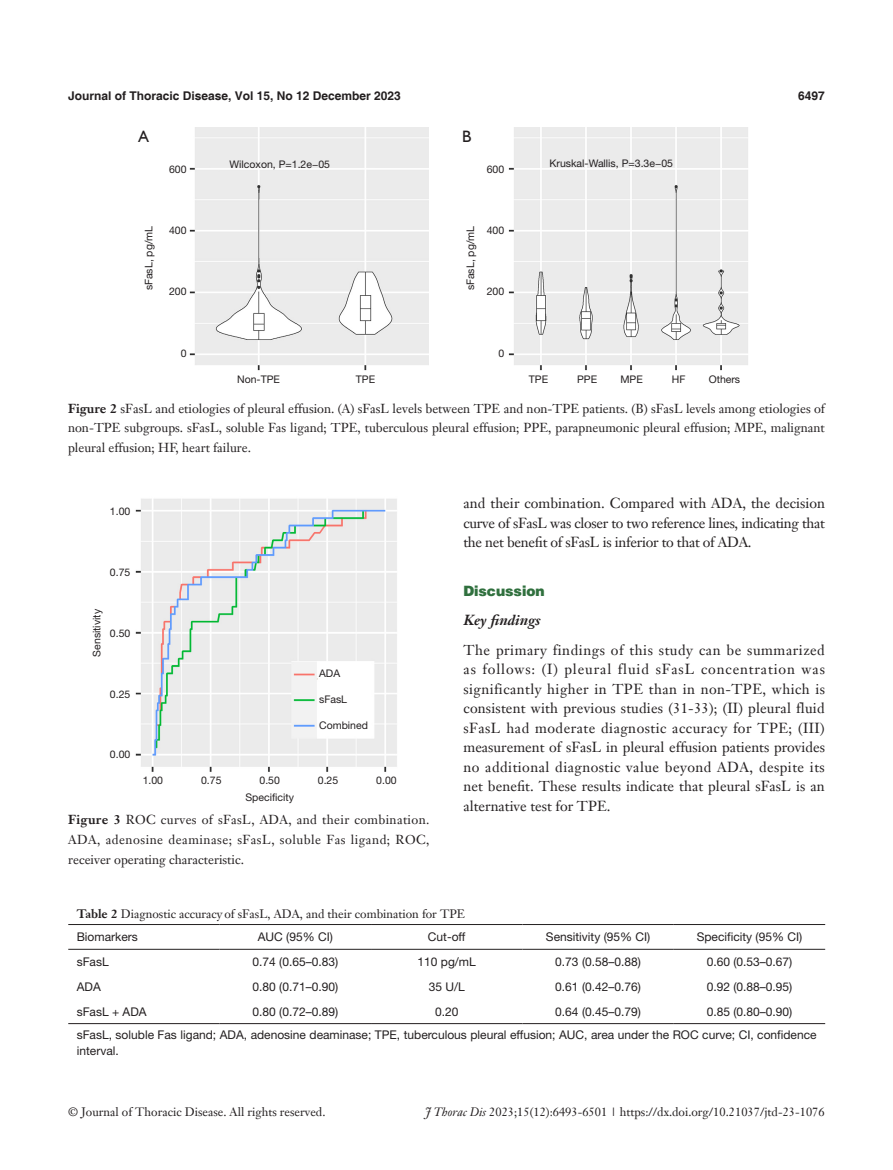
<style>
.page{position:relative;width:893px;height:1170px;background:#fff}
.page>*{position:absolute;margin:0;border:0;box-sizing:border-box;transform-origin:0 0}
.Cite{font:16.5px "Humanist 521 BT";color:#231f20}
.t1{font:14.25px/19.5px "Janson Text LT";letter-spacing:-.01em;color:#231f20;text-align:justify}
._2ji-6_5{font:italic 700 14.25px "Janson Text LT";color:#231f20}
._1ji-6_5{font:900 14.25px "Helvetica";color:#30703e}
.四级标题粗斜_上下不空行{font:12.75px/19.5px "Janson Text LT";color:#231f20;text-align:justify}
.C-biaoge{font:12px/16.5px "Helvetica Neue LT Pro";color:#231f20}
.C-biaoge-2{font:12px "Janson Text LT";color:#231f20}
.t2{font:700 12px "Helvetica";color:#231f20}
.B-References{font:10.5px "Helvetica Neue LT Pro";color:#231f20}
.s1{font-weight:700}
.s2{font-style:italic}
</style>
<div class="page">
<hr style="left:68px;top:924px;width:152px;height:1px;background:#231f20">
<hr style="left:220px;top:924px;width:151px;height:1px;background:#231f20">
<hr style="left:371px;top:924px;width:151px;height:1px;background:#231f20">
<hr style="left:522px;top:924px;width:152px;height:1px;background:#231f20">
<hr style="left:674px;top:924px;width:151px;height:1px;background:#231f20">
<hr style="left:68px;top:948px;width:152px;height:1px;background:#231f20">
<hr style="left:220px;top:948px;width:151px;height:1px;background:#231f20">
<hr style="left:371px;top:948px;width:151px;height:1px;background:#231f20">
<hr style="left:522px;top:948px;width:152px;height:1px;background:#231f20">
<hr style="left:674px;top:948px;width:151px;height:1px;background:#231f20">
<hr style="left:68px;top:1023px;width:152px;height:1px;background:#231f20">
<hr style="left:220px;top:1023px;width:151px;height:1px;background:#231f20">
<hr style="left:371px;top:1023px;width:151px;height:1px;background:#231f20">
<hr style="left:522px;top:1023px;width:152px;height:1px;background:#231f20">
<hr style="left:674px;top:1023px;width:151px;height:1px;background:#231f20">
<img style="left:508px;top:128px;width:240px;height:243px">
<img style="left:189px;top:128px;width:239px;height:243px">
<img style="left:135px;top:499px;width:262px;height:273px">
<p class="t2" style="left:68px;top:88px;width:334px">Journal of Thoracic Disease, Vol 15, No 12 December 2023</p>
<p class="t2" style="left:798px;top:88px;width:28px">6497</p>
<p class="Cite" style="left:139px;top:126px;width:12px">A</p>
<p class="Cite" style="left:462px;top:126px;width:11px">B</p>
<p class="B-References" style="left:169px;top:162px;width:19px">600</p>
<p class="B-References" style="left:230px;top:157px;width:102px">Wilcoxon, P=1.2e−05</p>
<p class="B-References" style="left:550px;top:157px;width:125px">Kruskal-Wallis, P=3.3e−05</p>
<p class="B-References" style="left:487px;top:162px;width:19px">600</p>
<p class="B-References" style="left:142px;top:290px;width:66px;rotate:-90deg">sFasL, pg/mL</p>
<p class="B-References" style="left:464px;top:290px;width:66px;rotate:-90deg">sFasL, pg/mL</p>
<p class="B-References" style="left:169px;top:224px;width:19px">400</p>
<p class="B-References" style="left:169px;top:285px;width:19px">200</p>
<p class="B-References" style="left:487px;top:224px;width:19px">400</p>
<p class="B-References" style="left:487px;top:285px;width:19px">200</p>
<p class="B-References" style="left:181px;top:346px;width:7px">0</p>
<p class="B-References" style="left:498px;top:346px;width:7px">0</p>
<p class="B-References" style="left:237px;top:373px;width:44px">Non-TPE</p>
<p class="B-References" style="left:356px;top:373px;width:21px">TPE</p>
<p class="B-References" style="left:529px;top:373px;width:21px">TPE</p>
<p class="B-References" style="left:577px;top:373px;width:22px">PPE</p>
<p class="B-References" style="left:620px;top:373px;width:24px">MPE</p>
<p class="B-References" style="left:672px;top:373px;width:15px">HF</p>
<p class="B-References" style="left:709px;top:373px;width:33px">Others</p>
<p class="四级标题粗斜_上下不空行" style="left:68px;top:398px;width:758px"><span class="s1">Figure 2</span> sFasL and etiologies of pleural effusion. (A) sFasL levels between TPE and non-TPE patients. (B) sFasL levels among etiologies of non-TPE subgroups. sFasL, soluble Fas ligand; TPE, tuberculous pleural effusion; PPE, parapneumonic pleural effusion; MPE, malignant pleural effusion; HF, heart failure.</p>
<p class="B-References" style="left:110px;top:504px;width:22px">1.00</p>
<p class="B-References" style="left:110px;top:565px;width:22px">0.75</p>
<p class="B-References" style="left:90px;top:656px;width:49px;rotate:-90deg">Sensitivity</p>
<p class="B-References" style="left:110px;top:626px;width:22px">0.50</p>
<p class="B-References" style="left:110px;top:687px;width:22px">0.25</p>
<p class="B-References" style="left:110px;top:748px;width:22px">0.00</p>
<p class="B-References" style="left:319px;top:666px;width:23px">ADA</p>
<p class="B-References" style="left:319px;top:692px;width:30px">sFasL</p>
<p class="B-References" style="left:319px;top:719px;width:50px">Combined</p>
<p class="B-References" style="left:143px;top:773px;width:22px">1.00</p>
<p class="B-References" style="left:201px;top:773px;width:22px">0.75</p>
<p class="B-References" style="left:259px;top:773px;width:22px">0.50</p>
<p class="B-References" style="left:318px;top:773px;width:22px">0.25</p>
<p class="B-References" style="left:376px;top:773px;width:22px">0.00</p>
<p class="B-References" style="left:245px;top:790px;width:50px">Specificity</p>
<p class="四级标题粗斜_上下不空行" style="left:68px;top:810px;width:363px"><span class="s1">Figure 3</span> ROC curves of sFasL, ADA, and their combination.<br>ADA, adenosine deaminase; sFasL, soluble Fas ligand; ROC, receiver operating characteristic.</p>
<p class="t1" style="left:463px;top:493px;width:363px">and their combination. Compared with ADA, the decision curve of sFasL was closer to two reference lines, indicating that the net benefit of sFasL is inferior to that of ADA.</p>
<p class="_1ji-6_5" style="left:463px;top:581px;width:83px">Discussion</p>
<p class="_2ji-6_5" style="left:463px;top:611px;width:79px">Key findings</p>
<p class="t1" style="left:463px;top:639px;width:363px">The primary findings of this study can be summarized as follows: (I) pleural fluid sFasL concentration was significantly higher in TPE than in non-TPE, which is consistent with previous studies (31-33); (II) pleural fluid sFasL had moderate diagnostic accuracy for TPE; (III) measurement of sFasL in pleural effusion patients provides no additional diagnostic value beyond ADA, despite its net benefit. These results indicate that pleural sFasL is an alternative test for TPE.</p>
<p class="C-biaoge-2" style="left:77px;top:906px;width:390px"><span class="s1">Table 2</span> Diagnostic accuracy of sFasL, ADA, and their combination for TPE</p>
<p class="C-biaoge" style="left:77px;top:928px;width:63px">Biomarkers</p>
<p class="C-biaoge" style="left:258px;top:928px;width:77px">AUC (95% CI)</p>
<p class="C-biaoge" style="left:428px;top:928px;width:39px">Cut-off</p>
<p class="C-biaoge" style="left:546px;top:928px;width:106px">Sensitivity (95% CI)</p>
<p class="C-biaoge" style="left:697px;top:928px;width:107px">Specificity (95% CI)</p>
<p class="C-biaoge" style="left:77px;top:953px;width:34px">sFasL</p>
<p class="C-biaoge" style="left:253px;top:953px;width:87px">0.74 (0.65–0.83)</p>
<p class="C-biaoge" style="left:418px;top:953px;width:60px">110 pg/mL</p>
<p class="C-biaoge" style="left:555px;top:953px;width:87px">0.73 (0.58–0.88)</p>
<p class="C-biaoge" style="left:707px;top:953px;width:87px">0.60 (0.53–0.67)</p>
<p class="C-biaoge" style="left:77px;top:977px;width:26px">ADA</p>
<p class="C-biaoge" style="left:253px;top:977px;width:87px">0.80 (0.71–0.90)</p>
<p class="C-biaoge" style="left:429px;top:977px;width:38px">35 U/L</p>
<p class="C-biaoge" style="left:555px;top:977px;width:87px">0.61 (0.42–0.76)</p>
<p class="C-biaoge" style="left:707px;top:977px;width:87px">0.92 (0.88–0.95)</p>
<p class="C-biaoge" style="left:77px;top:1002px;width:71px">sFasL + ADA</p>
<p class="C-biaoge" style="left:253px;top:1002px;width:87px">0.80 (0.72–0.89)</p>
<p class="C-biaoge" style="left:435px;top:1002px;width:25px">0.20</p>
<p class="C-biaoge" style="left:555px;top:1002px;width:87px">0.64 (0.45–0.79)</p>
<p class="C-biaoge" style="left:707px;top:1002px;width:87px">0.85 (0.80–0.90)</p>
<p class="C-biaoge" style="left:77px;top:1025px;width:741px">sFasL, soluble Fas ligand; ADA, adenosine deaminase; TPE, tuberculous pleural effusion; AUC, area under the ROC curve; CI, confidence interval.</p>
<p class="C-biaoge-2" style="left:68px;top:1104px;width:259px">© Journal of Thoracic Disease. All rights reserved.</p>
<p class="C-biaoge-2" style="left:425px;top:1104px;width:401px"><span class="s2">J Thorac Dis</span> 2023;15(12):6493-6501 | https://dx.doi.org/10.21037/jtd-23-1076</p>
</div>
